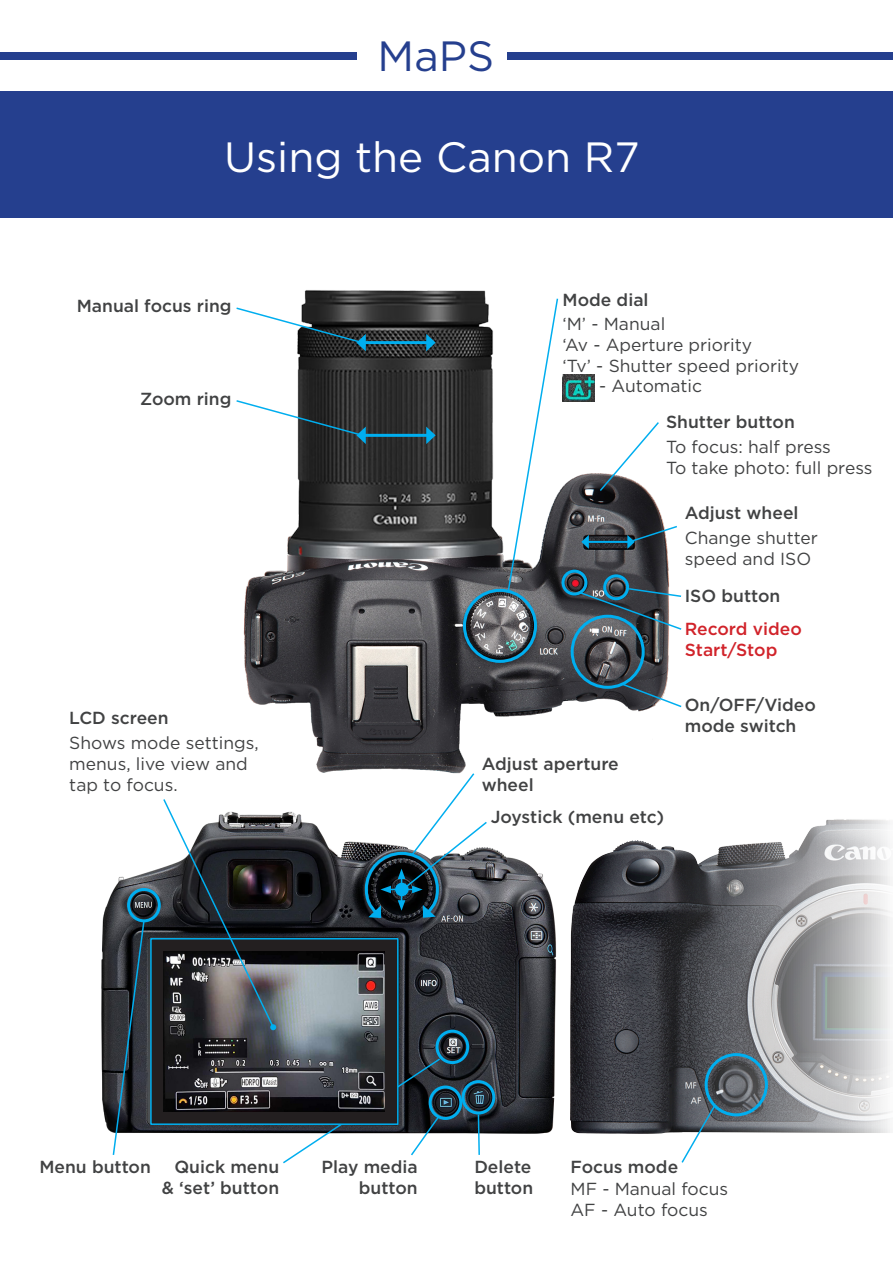
<style>
.page{position:relative;width:893px;height:1263px;background:#fff}
.page>*{position:absolute;margin:0;border:0;box-sizing:border-box;transform-origin:0 0}
.t1{font:42.3px "Gotham";color:#fff}
.t2{font:42.3px "Gotham";color:#253f8e}
.t3{font:17.4px/21px "Gotham";color:#414243}
.t4{font:500 17.4px/21px "Gotham";color:#414243}
.t5{font:500 17.4px "Gotham";color:#d1232a}
</style>
<div class="page">
<div style="left:0;top:92px;width:893px;height:126px;background:#253f8e"></div>
<div style="left:0;top:52px;width:356px;height:8px;background:#253f8e"></div>
<div style="left:508px;top:52px;width:385px;height:8px;background:#253f8e"></div>
<img style="left:243px;top:290px;width:427px;height:473px">
<img style="left:101px;top:763px;width:541px;height:371px">
<img style="left:570px;top:819px;width:320px;height:314px">
<img style="left:562px;top:375px;width:32px;height:27px">
<hr style="left:363px;top:341px;width:66px;height:3px;background:#00aeef">
<svg style="left:426px;top:334px;width:10px;height:17px"></svg>
<hr style="left:363px;top:434px;width:66px;height:3px;background:#00aeef">
<svg style="left:426px;top:427px;width:10px;height:17px"></svg>
<hr style="left:587px;top:541px;width:42px;height:2px;background:#00aeef">
<svg style="left:581px;top:535px;width:8px;height:14px"></svg>
<svg style="left:236px;top:306px;width:130px;height:45px"></svg>
<svg style="left:236px;top:399px;width:130px;height:45px"></svg>
<svg style="left:507px;top:297px;width:52px;height:295px"></svg>
<svg style="left:598px;top:420px;width:62px;height:73px"></svg>
<svg style="left:627px;top:525px;width:50px;height:24px"></svg>
<svg style="left:578px;top:587px;width:104px;height:44px;background:#586770"></svg>
<svg style="left:620px;top:682px;width:62px;height:26px"></svg>
<svg style="left:112px;top:919px;width:34px;height:236px;background:#3d464e"></svg>
<svg style="left:680px;top:1104px;width:37px;height:59px"></svg>
<svg style="left:477px;top:1114px;width:4px;height:41px"></svg>
<svg style="left:281px;top:1057px;width:161px;height:107px"></svg>
<div style="left:463px;top:589px;width:74px;height:74px;border:3px solid #00aeef;border-radius:50%"></div>
<div style="left:571px;top:615px;width:74px;height:74px;border:3px solid #00aeef;border-radius:50%"></div>
<div style="left:603px;top:574px;width:26px;height:26px;border:3px solid #00aeef;border-radius:50%"></div>
<div style="left:561px;top:570px;width:26px;height:25px;border:3px solid #00aeef;border-radius:50%"></div>
<div style="left:127px;top:888px;width:34px;height:34px;border:3px solid #00aeef;border-radius:50%"></div>
<div style="left:462px;top:1080px;width:33px;height:34px;border:3px solid #00aeef;border-radius:50%"></div>
<div style="left:429px;top:1085px;width:33px;height:35px;border:3px solid #00aeef;border-radius:50%"></div>
<div style="left:435px;top:1030px;width:34px;height:34px;border:3px solid #00aeef;border-radius:50%"></div>
<div style="left:705px;top:1053px;width:63px;height:63px;border:3px solid #00aeef;border-radius:50%"></div>
<svg style="left:363px;top:772px;width:125px;height:146px"></svg>
<div style="left:151px;top:939px;width:247px;height:185px;background:#231f20"></div>
<div style="left:150px;top:938px;width:249px;height:187px;border:2px solid #00aeef"></div>
<img style="left:164px;top:952px;width:221px;height:159px">
<svg style="left:162px;top:797px;width:114px;height:233px"></svg>
<p class="t2" style="left:378px;top:29px;width:118px">MaPS</p>
<p class="t1" style="left:224px;top:130px;width:417px">Using the Canon R7</p>
<p class="t4" style="left:77px;top:295px;width:156px">Manual focus ring</p>
<p class="t4" style="left:140px;top:388px;width:93px">Zoom ring</p>
<p class="t4" style="left:69px;top:707px;width:101px">LCD screen</p>
<p class="t3" style="left:69px;top:732px;width:191px">Shows mode settings, menus, live view and tap to focus.</p>
<p class="t4" style="left:562px;top:289px;width:88px">Mode dial</p>
<p class="t3" style="left:562px;top:313px;width:104px">‘M’ - Manual</p>
<p class="t3" style="left:562px;top:334px;width:191px">‘Av - Aperture priority</p>
<p class="t3" style="left:562px;top:354px;width:238px">‘Tv’ - Shutter speed priority</p>
<p class="t3" style="left:599px;top:375px;width:104px">- Automatic</p>
<p class="t4" style="left:666px;top:411px;width:130px">Shutter button</p>
<p class="t3" style="left:666px;top:436px;width:166px">To focus: half press</p>
<p class="t3" style="left:666px;top:457px;width:208px">To take photo: full press</p>
<p class="t4" style="left:685px;top:502px;width:115px">Adjust wheel</p>
<p class="t3" style="left:685px;top:527px;width:135px">Change shutter</p>
<p class="t3" style="left:685px;top:548px;width:128px">speed and ISO</p>
<p class="t4" style="left:685px;top:585px;width:97px">ISO button</p>
<p class="t4" style="left:482px;top:753px;width:138px">Adjust aperture wheel</p>
<p class="t4" style="left:491px;top:806px;width:175px">Joystick (menu etc)</p>
<p class="t5" style="left:685px;top:618px;width:119px">Record video</p>
<p class="t5" style="left:685px;top:639px;width:94px">Start/Stop</p>
<p class="t4" style="left:685px;top:694px;width:133px">On/OFF/Video mode switch</p>
<p class="t4" style="left:39px;top:1156px;width:113px">Menu button</p>
<p class="t4" style="left:570px;top:1156px;width:109px">Focus mode</p>
<p class="t4" style="left:174px;top:1156px;width:106px">Quick menu</p>
<p class="t4" style="left:162px;top:1177px;width:119px">&amp; ‘set’ button</p>
<p class="t4" style="left:322px;top:1156px;width:98px">Play media</p>
<p class="t4" style="left:359px;top:1177px;width:60px">button</p>
<p class="t4" style="left:474px;top:1156px;width:59px">Delete</p>
<p class="t4" style="left:474px;top:1177px;width:60px">button</p>
<p class="t3" style="left:570px;top:1177px;width:159px">MF - Manual focus</p>
<p class="t3" style="left:570px;top:1198px;width:139px">AF - Auto focus</p>
</div>
